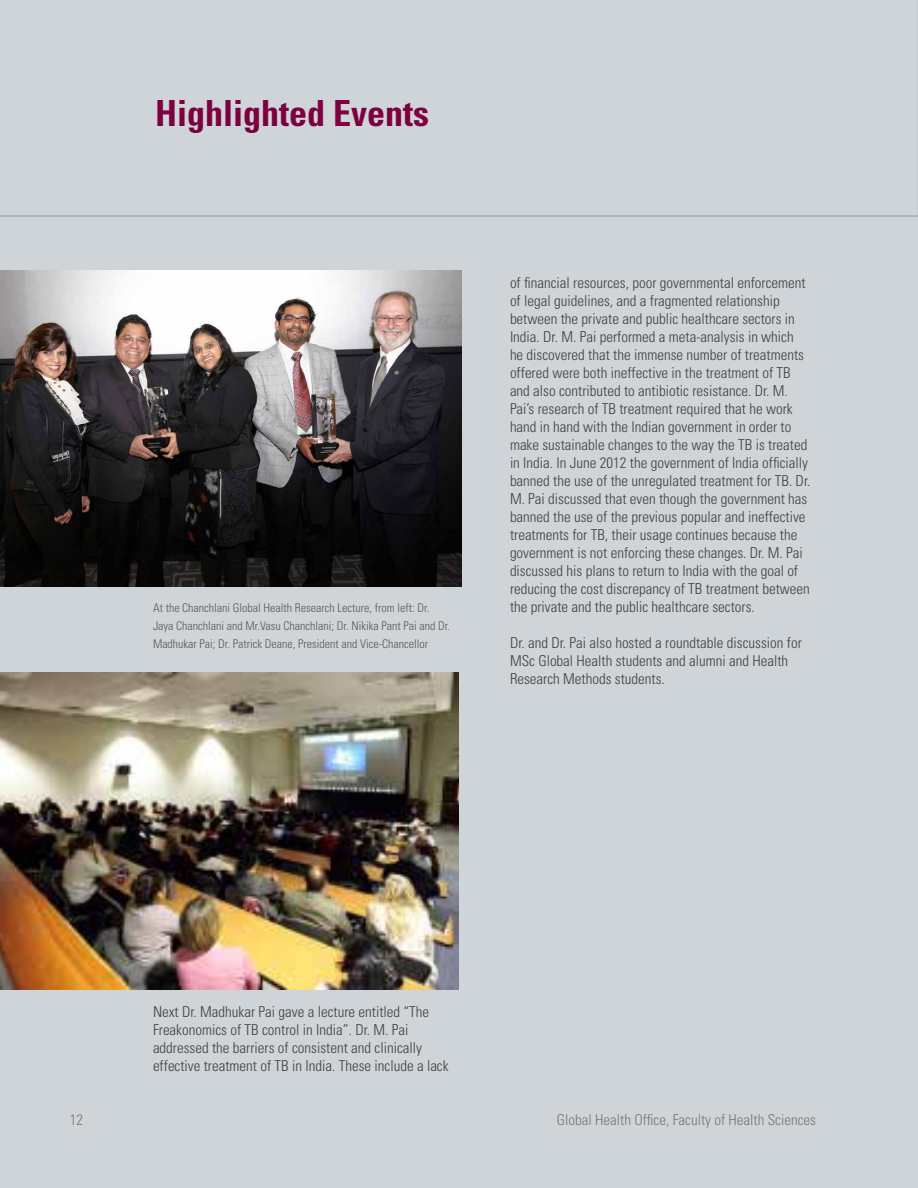
<style>
.page{position:relative;width:918px;height:1188px;background:#cfd4d8}
.page>*{position:absolute;margin:0;border:0;box-sizing:border-box;transform-origin:0 0}
.t1{font:700 condensed 36px "Univers LT Std";color:#7c0040}
.t2{font:300 condensed 15px/18px "Univers LT Std";color:#414042}
.t3{font:300 condensed 15px "Univers LT Std";color:#77787b}
.t4{font:300 condensed 12px/18px "Univers LT Std";color:#58595b}
</style>
<div class="page">
<img style="left:0;top:672px;width:459px;height:317px">
<img style="left:0;top:270px;width:461px;height:317px">
<hr style="left:0;top:216px;width:918px;height:1px;background:#949ca1">
<h1 class="t1" style="left:155px;top:91px;width:275px">Highlighted Events</h1>
<p class="t4" style="left:153px;top:599px;width:298px">At the Chanchlani Global Health Research Lecture, from left: Dr.<br>Jaya Chanchlani and Mr.Vasu Chanchlani; Dr. Nikika Pant Pai and Dr.<br>Madhukar Pai; Dr. Patrick Deane, President and Vice-Chancellor</p>
<p class="t2" style="left:510px;top:274px;width:302px">of financial resources, poor governmental enforcement of legal guidelines, and a fragmented relationship between the private and public healthcare sectors in India. Dr. M. Pai performed a meta-analysis in which he discovered that the immense number of treatments offered were both ineffective in the treatment of TB and also contributed to antibiotic resistance. Dr. M.<br>Pai’s research of TB treatment required that he work hand in hand with the Indian government in order to make sustainable changes to the way the TB is treated in India. In June 2012 the government of India officially banned the use of the unregulated treatment for TB. Dr.<br>M. Pai discussed that even though the government has banned the use of the previous popular and ineffective treatments for TB, their usage continues because the government is not enforcing these changes. Dr. M. Pai discussed his plans to return to India with the goal of reducing the cost discrepancy of TB treatment between the private and the public healthcare sectors.</p>
<p class="t2" style="left:510px;top:634px;width:293px">Dr. and Dr. Pai also hosted a roundtable discussion for<br>MSc Global Health students and alumni and Health<br>Research Methods students.</p>
<p class="t2" style="left:153px;top:1003px;width:297px">Next Dr. Madhukar Pai gave a lecture entitled “The Freakonomics of TB control in India”. Dr. M. Pai addressed the barriers of consistent and clinically effective treatment of TB in India. These include a lack</p>
<p class="t3" style="left:70px;top:1111px;width:15px">12</p>
<p class="t3" style="left:557px;top:1111px;width:261px">Global Health Office, Faculty of Health Sciences</p>
</div>
